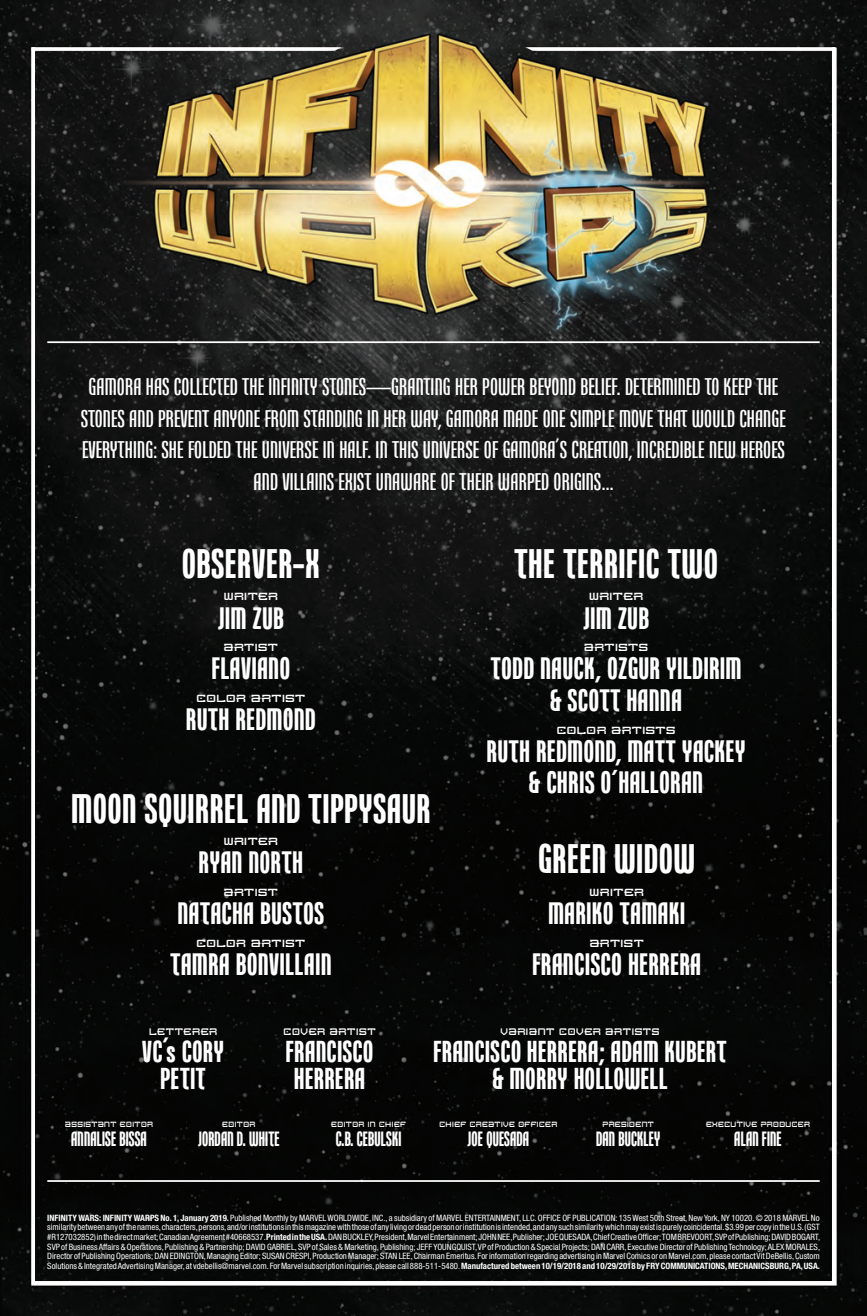
<style>
.page{position:relative;width:867px;height:1316px;background:#fff}
.page>*{position:absolute;margin:0;border:0;box-sizing:border-box;transform-origin:0 0}
.t1{font:700 42px "Freytag Com";letter-spacing:.025em;color:#fff}
.t2{font:700 31.5px/31.5px "Freytag Com";letter-spacing:.025em;color:#fff;text-align:center}
.t3{font:700 30.8px/26.9px "Freytag Com";letter-spacing:.025em;color:#fff;text-align:center}
.t4{font:24.5px/31.5px "Freytag Com";letter-spacing:.01em;color:#fff;text-align:center}
.t5{font:700 21px "Freytag Com";letter-spacing:.01em;color:#fff;scale:.9 1}
.t6{font:10.5px "Spacera Com";letter-spacing:.05em;color:#fff}
.t7{font:9.62px "Spacera Com";letter-spacing:.075em;color:#fff;scale:.9 1}
.t8{font:condensed 8.75px/9.6px "Helvetica Neue LT Pro";color:#fff;text-align:justify}
.t9{font:7.7px "Spacera Com";letter-spacing:.075em;color:#fff;scale:.82 1}
.s1{font-weight:700}
</style>
<div class="page">
<img style="left:0;top:0;width:866px;height:1315px">
<hr style="left:47px;top:1179px;width:772px;height:2px;background:#fff">
<svg style="left:526px;top:47px;width:309px;height:4px"></svg>
<svg style="left:32px;top:47px;width:309px;height:4px"></svg>
<hr style="left:47px;top:341px;width:772px;height:2px;background:#fff">
<p class="t4" style="left:81px;top:371px;width:706px">GAMORA HAS COLLECTED THE INFINITY STONES—GRANTING HER POWER BEYOND BELIEF. DETERMINED TO KEEP THE STONES AND PREVENT ANYONE FROM STANDING IN HER WAY, GAMORA MADE ONE SIMPLE MOVE THAT WOULD CHANGE EVERYTHING: SHE FOLDED THE UNIVERSE IN HALF. IN THIS UNIVERSE OF GAMORA’S CREATION, INCREDIBLE NEW HEROES AND VILLAINS EXIST UNAWARE OF THEIR WARPED ORIGINS...</p>
<h1 class="t1" style="left:182px;top:540px;width:139px">OBSERVER-X</h1>
<p class="t6" style="left:224px;top:590px;width:56px">WRITER</p>
<h2 class="t2" style="left:218px;top:602px;width:67px">JIM ZUB</h2>
<p class="t6" style="left:224px;top:641px;width:55px">ARTIST</p>
<h2 class="t2" style="left:212px;top:652px;width:80px">FLAVIANO</h2>
<p class="t6" style="left:196px;top:692px;width:110px">COLOR ARTIST</p>
<h2 class="t2" style="left:186px;top:703px;width:131px">RUTH REDMOND</h2>
<h1 class="t1" style="left:71px;top:785px;width:360px">MOON SQUIRREL AND TIPPYSAUR</h1>
<p class="t6" style="left:224px;top:835px;width:56px">WRITER</p>
<h2 class="t2" style="left:199px;top:846px;width:105px">RYAN NORTH</h2>
<p class="t6" style="left:224px;top:886px;width:55px">ARTIST</p>
<h2 class="t2" style="left:178px;top:897px;width:148px">NATACHA BUSTOS</h2>
<p class="t6" style="left:196px;top:937px;width:110px">COLOR ARTIST</p>
<h2 class="t2" style="left:170px;top:948px;width:162px">TAMRA BONVILLAIN</h2>
<h1 class="t1" style="left:514px;top:540px;width:205px">THE TERRIFIC TWO</h1>
<p class="t6" style="left:589px;top:590px;width:56px">WRITER</p>
<h2 class="t2" style="left:583px;top:602px;width:67px">JIM ZUB</h2>
<p class="t6" style="left:584px;top:641px;width:65px">ARTISTS</p>
<h2 class="t2" style="left:490px;top:652px;width:252px">TODD NAUCK, OZGUR YILDIRIM &amp; SCOTT HANNA</h2>
<p class="t6" style="left:556px;top:723px;width:120px">COLOR ARTISTS</p>
<h2 class="t2" style="left:486px;top:735px;width:260px">RUTH REDMOND, MATT YACKEY &amp; CHRIS O’HALLORAN</h2>
<h1 class="t1" style="left:538px;top:836px;width:158px">GREEN WIDOW</h1>
<p class="t6" style="left:589px;top:886px;width:56px">WRITER</p>
<h2 class="t2" style="left:548px;top:897px;width:138px">MARIKO TAMAKI</h2>
<p class="t6" style="left:589px;top:937px;width:55px">ARTIST</p>
<h2 class="t2" style="left:532px;top:948px;width:170px">FRANCISCO HERRERA</h2>
<p class="t7" style="left:149px;top:1025px;width:77px">LETTERER</p>
<h3 class="t3" style="left:142px;top:1037px;width:83px">VC’s CORY<br>PETIT</h3>
<p class="t7" style="left:283px;top:1025px;width:104px">COVER ARTIST</p>
<h3 class="t3" style="left:286px;top:1037px;width:89px;text-align:left">FRANCISCO<br>HERRERA</h3>
<p class="t7" style="left:500px;top:1025px;width:178px">VARIANT COVER ARTISTS</p>
<h3 class="t3" style="left:433px;top:1037px;width:294px">FRANCISCO HERRERA; ADAM KUBERT &amp; MORRY HOLLOWELL</h3>
<p class="t9" style="left:65px;top:1119px;width:109px">ASSISTANT EDITOR</p>
<h3 class="t5" style="left:71px;top:1127px;width:85px">ANNALISE BISSA</h3>
<p class="t9" style="left:222px;top:1119px;width:42px">EDITOR</p>
<h3 class="t5" style="left:198px;top:1127px;width:92px">JORDAN D. WHITE</h3>
<p class="t9" style="left:331px;top:1119px;width:93px">EDITOR IN CHIEF</p>
<h3 class="t5" style="left:336px;top:1127px;width:74px">C.B. CEBULSKI</h3>
<p class="t9" style="left:439px;top:1119px;width:145px">CHIEF CREATIVE OFFICER</p>
<h3 class="t5" style="left:467px;top:1127px;width:70px">JOE QUESADA</h3>
<p class="t9" style="left:602px;top:1119px;width:64px">PRESIDENT</p>
<h3 class="t5" style="left:596px;top:1127px;width:73px">DAN BUCKLEY</h3>
<p class="t9" style="left:705px;top:1119px;width:128px">EXECUTIVE PRODUCER</p>
<h3 class="t5" style="left:734px;top:1127px;width:54px">ALAN FINE</h3>
<p class="t8" style="left:47px;top:1212px;width:774px"><span class="s1">INFINITY WARS: INFINITY WARPS No. 1, January 2019.</span> Published Monthly by MARVEL WORLDWIDE, INC., a subsidiary of MARVEL ENTERTAINMENT, LLC. OFFICE OF PUBLICATION: 135 West 50th Street, New York, NY 10020. © 2018 MARVEL No similarity between any of the names, characters, persons, and/or institutions in this magazine with those of any living or dead person or institution is intended, and any such similarity which may exist is purely coincidental. $3.99 per copy in the U.S. (GST #R127032852) in the direct market; Canadian Agreement #40668537. <span class="s1">Printed in the USA.</span> DAN BUCKLEY, President, Marvel Entertainment; JOHN NEE, Publisher; JOE QUESADA, Chief Creative Officer; TOM BREVOORT, SVP of Publishing; DAVID BOGART, SVP of Business Affairs &amp; Operations, Publishing &amp; Partnership; DAVID GABRIEL, SVP of Sales &amp; Marketing, Publishing; JEFF YOUNGQUIST, VP of Production &amp; Special Projects; DAN CARR, Executive Director of Publishing Technology; ALEX MORALES, Director of Publishing Operations; DAN EDINGTON, Managing Editor; SUSAN CRESPI, Production Manager; STAN LEE, Chairman Emeritus. For information regarding advertising in Marvel Comics or on Marvel.com, please contact Vit DeBellis, Custom Solutions &amp; Integrated Advertising Manager, at vdebellis@marvel.com. For Marvel subscription inquiries, please call 888-511-5480. <span class="s1">Manufactured between 10/19/2018 and 10/29/2018 by FRY COMMUNICATIONS, MECHANICSBURG, PA, USA.</span></p>
</div>
